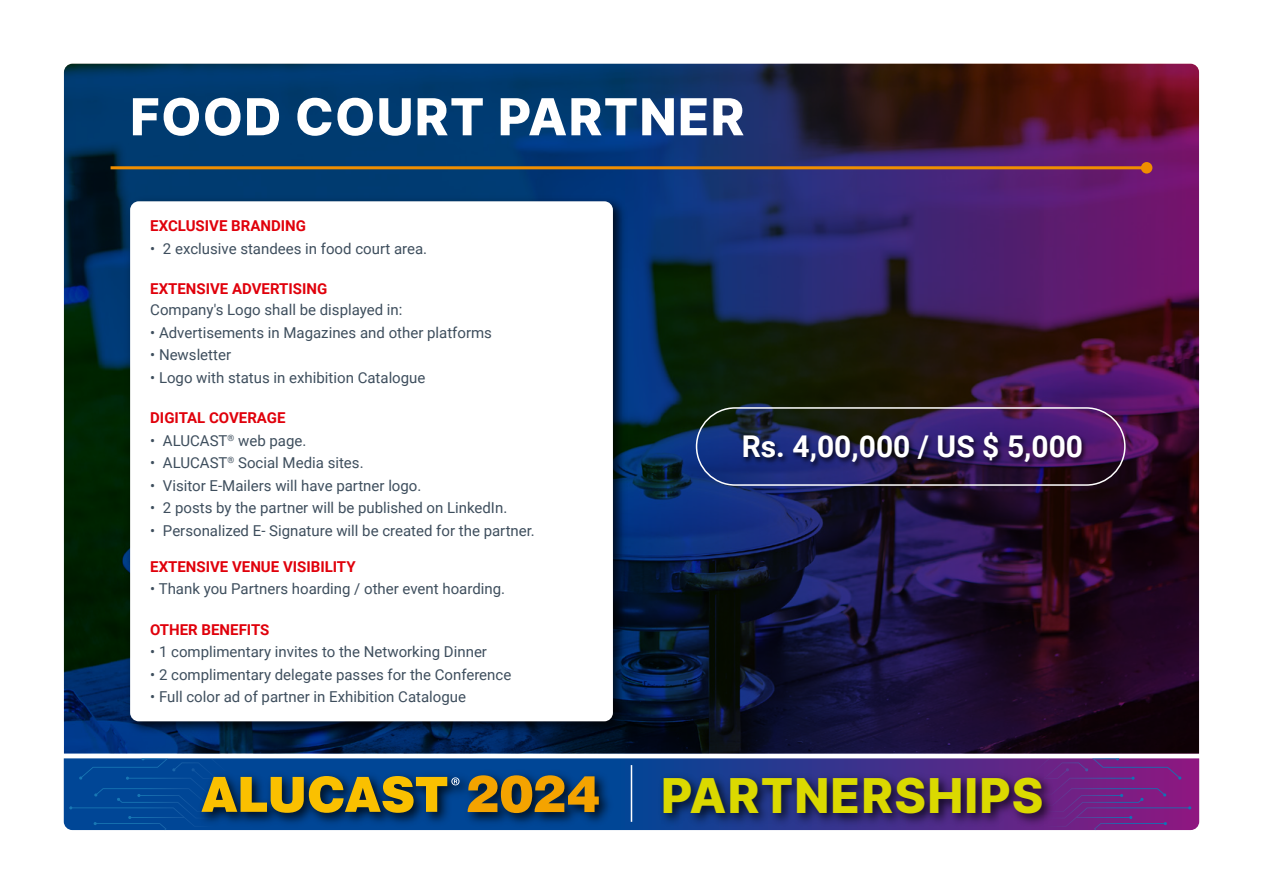
<style>
.page{position:relative;width:1263px;height:893px;background:#fff}
.page>*{position:absolute;margin:0;border:0;box-sizing:border-box;transform-origin:0 0}
.t1{font:51px "Inter";letter-spacing:.025em;color:#fff}
.t2{font:48px "Inter";letter-spacing:.025em;color:#dbd900}
.t3{font:700 30px "Roboto";color:#fff}
.t4{font:15px "Roboto";color:#3e4e5d}
.t5{font:700 15px "Roboto";color:#e0000b}
</style>
<div class="page">
<img style="left:64px;top:64px;width:1135px;height:689px">
<svg style="left:64px;top:758px;width:1135px;height:72px;background:#204596"></svg>
<svg style="left:911px;top:758px;width:280px;height:72px;background:#762487"></svg>
<img style="left:459px;top:767px;width:157px;height:63px">
<svg style="left:69px;top:758px;width:390px;height:72px;background:#2e5872"></svg>
<svg style="left:468px;top:775px;width:131px;height:38px;background:#8e7127"></svg>
<hr style="left:631px;top:765px;width:1px;height:57px;background:#fff">
<img style="left:652px;top:763px;width:410px;height:68px">
<img style="left:121px;top:193px;width:509px;height:546px">
<div style="left:130px;top:201px;width:483px;height:520px;background:#fff;border-radius:9px"></div>
<hr style="left:111px;top:166px;width:1036px;height:3px;background:#f08e00">
<div style="left:1141px;top:162px;width:11px;height:12px;background:#f08e00;border-radius:50%"></div>
<img style="left:737px;top:427px;width:355px;height:47px">
<div style="left:696px;top:407px;width:429px;height:79px;border:2px solid #fff;border-radius:39px"></div>
<h1 class="t1" style="left:130px;top:80px;width:616px">FOOD COURT PARTNER</h1>
<p class="t5" style="left:150px;top:215px;width:157px">EXCLUSIVE BRANDING</p>
<p class="t4" style="left:150px;top:238px;width:278px">• 2 exclusive standees in food court area.</p>
<p class="t5" style="left:150px;top:278px;width:179px">EXTENSIVE ADVERTISING</p>
<p class="t4" style="left:150px;top:299px;width:254px">Company's Logo shall be displayed in:</p>
<p class="t4" style="left:150px;top:322px;width:343px">• Advertisements in Magazines and other platforms</p>
<p class="t4" style="left:150px;top:344px;width:82px">• Newsletter</p>
<p class="t4" style="left:150px;top:367px;width:277px">• Logo with status in exhibition Catalogue</p>
<p class="t5" style="left:150px;top:407px;width:137px">DIGITAL COVERAGE</p>
<p class="t4" style="left:150px;top:430px;width:158px">• ALUCAST<sup>®</sup> web page.</p>
<p class="t4" style="left:150px;top:452px;width:215px">• ALUCAST<sup>®</sup> Social Media sites.</p>
<p class="t4" style="left:150px;top:475px;width:273px">• Visitor E-Mailers will have partner logo.</p>
<p class="t4" style="left:150px;top:497px;width:359px">• 2 posts by the partner will be published on LinkedIn.</p>
<p class="t4" style="left:150px;top:520px;width:386px">• Personalized E- Signature will be created for the partner.</p>
<p class="t5" style="left:150px;top:556px;width:207px">EXTENSIVE VENUE VISIBILITY</p>
<p class="t4" style="left:150px;top:578px;width:356px">• Thank you Partners hoarding / other event hoarding.</p>
<p class="t5" style="left:150px;top:619px;width:121px">OTHER BENEFITS</p>
<p class="t4" style="left:150px;top:641px;width:338px">• 1 complimentary invites to the Networking Dinner</p>
<p class="t4" style="left:150px;top:664px;width:363px">• 2 complimentary delegate passes for the Conference</p>
<p class="t4" style="left:150px;top:686px;width:317px">• Full color ad of partner in Exhibition Catalogue</p>
<h3 class="t3" style="left:742px;top:425px;width:343px">Rs. 4,00,000 / US $ 5,000</h3>
<h2 class="t2" style="left:661px;top:761px;width:384px">PARTNERSHIPS</h2>
</div>
